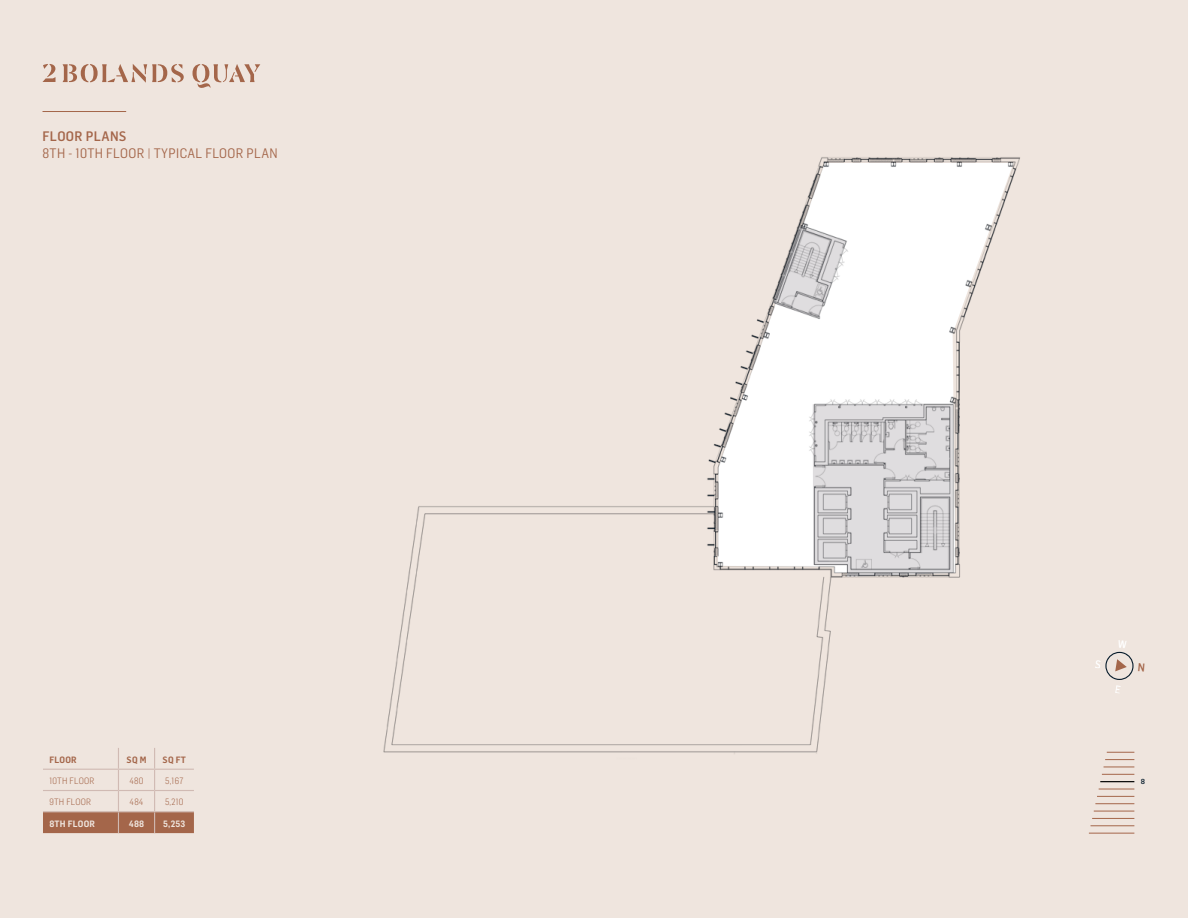
<style>
.page{position:relative;width:1188px;height:918px;background:#efe5de}
.page>*{position:absolute;margin:0;border:0;box-sizing:border-box;transform-origin:0 0}
.t1{font:13.5px "Flama Semicondensed";letter-spacing:.025em;color:#a4664a}
.t2{font:500 13.5px "Flama Semicondensed";letter-spacing:.025em;color:#a4664a}
.t3{font:300 9px "Flama Semicondensed";letter-spacing:.025em;color:#a4664a}
.t4{font:600 9px "Flama Semicondensed";letter-spacing:.025em;color:#efe5de}
.t5{font:600 9px "Flama Semicondensed";letter-spacing:.025em;color:#a4664a}
.t6{font:500 7.2px "Flama Semicondensed";color:#071c2c;scale:1.1 1}
</style>
<div class="page">
<svg style="left:43px;top:748px;width:151px;height:85px"></svg>
<hr style="left:43px;top:111px;width:83px;height:1px;background:#a4664a">
<svg style="left:63px;top:64px;width:197px;height:24px"></svg>
<svg style="left:43px;top:64px;width:13px;height:18px"></svg>
<img style="left:383px;top:157px;width:637px;height:597px">
<svg style="left:1107px;top:752px;width:27px;height:1px"></svg>
<svg style="left:1105px;top:759px;width:29px;height:1px"></svg>
<hr style="left:1104px;top:767px;width:30px;height:1px;background:#a4664a">
<hr style="left:1102px;top:774px;width:32px;height:1px;background:#a4664a">
<hr style="left:1100px;top:781px;width:34px;height:1px;background:#000">
<hr style="left:1099px;top:789px;width:35px;height:1px;background:#a4664a">
<hr style="left:1097px;top:796px;width:37px;height:1px;background:#a4664a">
<hr style="left:1095px;top:803px;width:39px;height:1px;background:#a4664a">
<hr style="left:1094px;top:811px;width:40px;height:1px;background:#a4664a">
<hr style="left:1092px;top:818px;width:42px;height:1px;background:#a4664a">
<hr style="left:1091px;top:825px;width:43px;height:1px;background:#a4664a">
<hr style="left:1089px;top:833px;width:45px;height:1px;background:#a4664a">
<svg style="left:1105px;top:651px;width:29px;height:29px"></svg>
<h1 class="t2" style="left:43px;top:127px;width:85px">FLOOR PLANS</h1>
<h1 class="t1" style="left:43px;top:145px;width:237px">8TH - 10TH FLOOR | TYPICAL FLOOR PLAN</h1>
<p class="t5" style="left:49px;top:754px;width:29px">FLOOR</p>
<p class="t5" style="left:127px;top:754px;width:21px">SQ M</p>
<p class="t5" style="left:163px;top:754px;width:25px">SQ FT</p>
<p class="t3" style="left:49px;top:775px;width:47px">10TH FLOOR</p>
<p class="t3" style="left:130px;top:775px;width:15px">480</p>
<p class="t3" style="left:165px;top:775px;width:20px">5,167</p>
<p class="t3" style="left:49px;top:796px;width:43px">9TH FLOOR</p>
<p class="t3" style="left:130px;top:796px;width:15px">484</p>
<p class="t3" style="left:165px;top:796px;width:20px">5,210</p>
<p class="t4" style="left:49px;top:818px;width:47px">8TH FLOOR</p>
<p class="t4" style="left:129px;top:818px;width:17px">488</p>
<p class="t4" style="left:163px;top:818px;width:24px">5,253</p>
<p class="t6" style="left:1141px;top:777px;width:5px">8</p>
</div>
